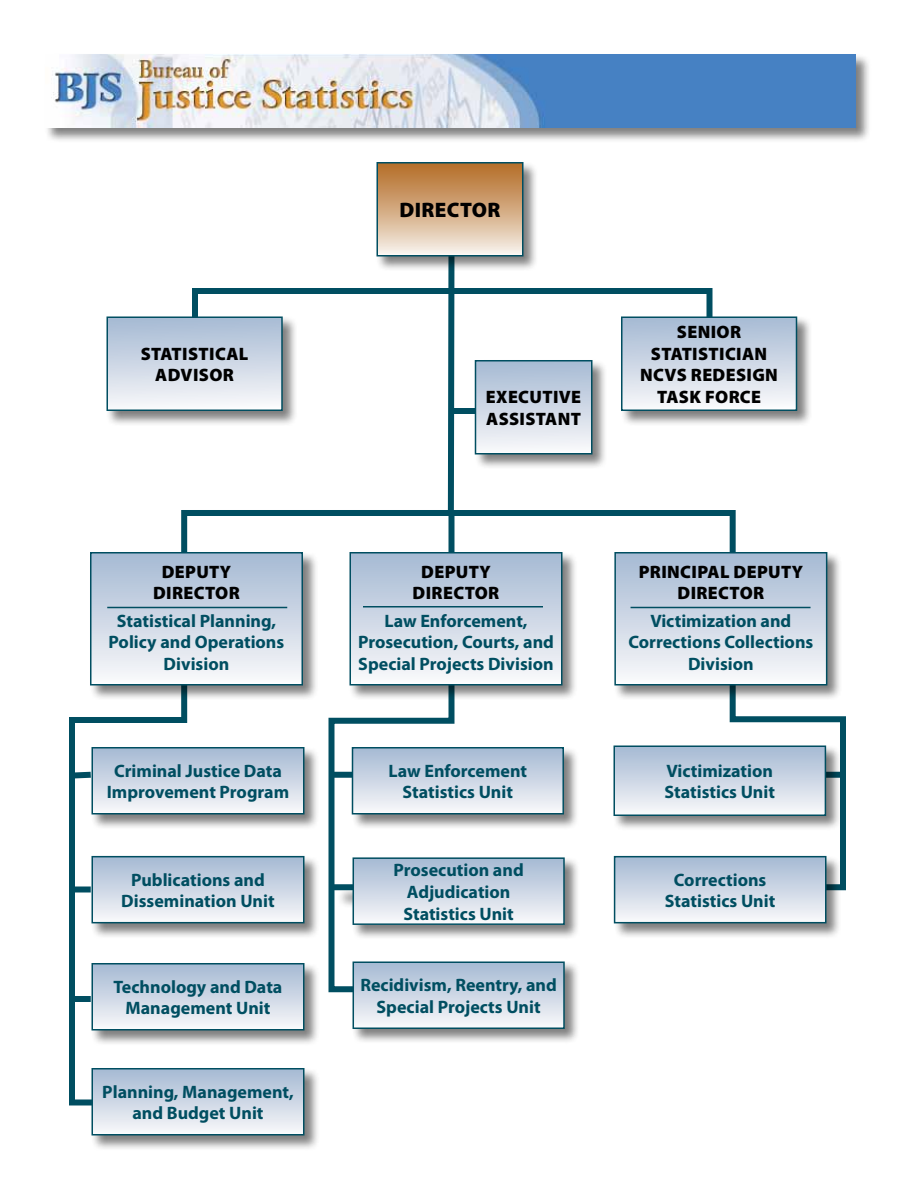
<style>
.page{position:relative;width:900px;height:1200px;background:#fff}
.page>*{position:absolute;margin:0;border:0;box-sizing:border-box;transform-origin:0 0}
.t1{font:900 21px "Myriad Pro";letter-spacing:.02em;color:#000}
.t2{font:700 18px/21.6px "Myriad Pro";color:#004e61;text-align:center}
.t3{font:900 18px/21.6px "Myriad Pro";letter-spacing:.02em;color:#000;text-align:center}
</style>
<div class="page">
<svg style="left:458px;top:510px;width:388px;height:381px"></svg>
<div style="left:818px;top:772px;width:25px;height:6px;background:#004e61"></div>
<div style="left:818px;top:884px;width:28px;height:6px;background:#004e61"></div>
<svg style="left:69px;top:272px;width:389px;height:834px"></svg>
<div style="left:44px;top:53px;width:827px;height:90px;background:#000;opacity:.5"></div>
<img style="left:45px;top:54px;width:811px;height:74px">
<div style="left:376px;top:161px;width:163px;height:111px;background:#000;opacity:.5"></div>
<div style="left:377px;top:163px;width:146px;height:93px;background:linear-gradient(to bottom,#b26922,#f7f0e9)"></div>
<div style="left:376px;top:162px;width:148px;height:94px;border:2px solid #004e61"></div>
<div style="left:91px;top:855px;width:229px;height:84px;background:#000;opacity:.5"></div>
<div style="left:92px;top:857px;width:212px;height:66px;background:linear-gradient(to bottom,#a5b9d3,#f8f7fa)"></div>
<div style="left:92px;top:856px;width:212px;height:67px;border:2px solid #004e61"></div>
<div style="left:91px;top:962px;width:229px;height:84px;background:#000;opacity:.5"></div>
<div style="left:92px;top:964px;width:212px;height:66px;background:linear-gradient(to bottom,#a5b9d3,#f8f7fa)"></div>
<div style="left:92px;top:963px;width:212px;height:67px;border:2px solid #004e61"></div>
<div style="left:91px;top:1067px;width:229px;height:84px;background:#000;opacity:.5"></div>
<div style="left:92px;top:1069px;width:212px;height:66px;background:linear-gradient(to bottom,#a5b9d3,#f8f7fa)"></div>
<div style="left:92px;top:1068px;width:212px;height:68px;border:2px solid #004e61"></div>
<div style="left:91px;top:746px;width:229px;height:84px;background:#000;opacity:.5"></div>
<div style="left:92px;top:748px;width:212px;height:66px;background:linear-gradient(to bottom,#a5b9d3,#f8f7fa)"></div>
<div style="left:92px;top:747px;width:212px;height:67px;border:2px solid #004e61"></div>
<div style="left:351px;top:746px;width:228px;height:84px;background:#000;opacity:.5"></div>
<div style="left:352px;top:748px;width:211px;height:66px;background:linear-gradient(to bottom,#a5b9d3,#f8f7fa)"></div>
<div style="left:352px;top:747px;width:212px;height:67px;border:2px solid #004e61"></div>
<div style="left:613px;top:855px;width:229px;height:84px;background:#000;opacity:.5"></div>
<div style="left:615px;top:857px;width:211px;height:66px;background:linear-gradient(to bottom,#a5b9d3,#f8f7fa)"></div>
<div style="left:614px;top:856px;width:212px;height:67px;border:2px solid #004e61"></div>
<div style="left:352px;top:961px;width:228px;height:83px;background:#000;opacity:.5"></div>
<div style="left:353px;top:962px;width:211px;height:66px;background:linear-gradient(to bottom,#a4b8d2,#f7f7f9)"></div>
<div style="left:353px;top:962px;width:212px;height:67px;border:2px solid #004e61"></div>
<div style="left:352px;top:857px;width:228px;height:83px;background:#000;opacity:.5"></div>
<div style="left:353px;top:858px;width:211px;height:66px;background:linear-gradient(to bottom,#a4b9d2,#f7f7f9)"></div>
<div style="left:353px;top:857px;width:212px;height:68px;border:2px solid #004e61"></div>
<div style="left:613px;top:745px;width:229px;height:87px;background:#000;opacity:.5"></div>
<div style="left:614px;top:746px;width:211px;height:69px;background:linear-gradient(to bottom,#a4b8d2,#f9f8fa)"></div>
<div style="left:614px;top:746px;width:212px;height:70px;border:2px solid #004e61"></div>
<div style="left:89px;top:551px;width:230px;height:150px;background:#000;opacity:.5"></div>
<div style="left:91px;top:553px;width:211px;height:132px;background:linear-gradient(to bottom,#a5b9d2,#f9f9fa)"></div>
<div style="left:90px;top:552px;width:213px;height:134px;border:2px solid #004e61"></div>
<hr style="left:107px;top:607px;width:180px;height:1px;background:#004e61">
<div style="left:349px;top:551px;width:229px;height:150px;background:#000;opacity:.5"></div>
<div style="left:350px;top:553px;width:212px;height:132px;background:linear-gradient(to bottom,#a5b9d3,#f9f9fa)"></div>
<div style="left:350px;top:552px;width:212px;height:134px;border:2px solid #004e61"></div>
<hr style="left:363px;top:606px;width:180px;height:2px;background:#004e61">
<div style="left:614px;top:551px;width:229px;height:150px;background:#000;opacity:.5"></div>
<div style="left:615px;top:553px;width:212px;height:132px;background:linear-gradient(to bottom,#a5b9d3,#f9f9fa)"></div>
<div style="left:614px;top:552px;width:213px;height:134px;border:2px solid #004e61"></div>
<hr style="left:631px;top:607px;width:180px;height:1px;background:#004e61">
<div style="left:452px;top:408px;width:40px;height:6px;background:#004e61"></div>
<div style="left:106px;top:316px;width:192px;height:110px;background:#000;opacity:.5"></div>
<div style="left:107px;top:317px;width:175px;height:93px;background:linear-gradient(to bottom,#a5b9d3,#f9f9fa)"></div>
<div style="left:106px;top:316px;width:177px;height:95px;border:2px solid #004e61"></div>
<div style="left:620px;top:316px;width:193px;height:110px;background:#000;opacity:.5"></div>
<div style="left:622px;top:317px;width:174px;height:93px;background:linear-gradient(to bottom,#a5b9d3,#f9f9fa)"></div>
<div style="left:621px;top:316px;width:176px;height:95px;border:2px solid #004e61"></div>
<div style="left:474px;top:359px;width:134px;height:111px;background:#000;opacity:.5"></div>
<div style="left:476px;top:361px;width:116px;height:93px;background:linear-gradient(to bottom,#a5b9d3,#faf9fa)"></div>
<div style="left:475px;top:360px;width:117px;height:94px;border:2px solid #004e61"></div>
<div style="left:192px;top:288px;width:520px;height:33px;border:6px solid #004e61"></div>
<p class="t3" style="left:141px;top:342px;width:109px">STATISTICAL<br>ADVISOR</p>
<p class="t3" style="left:153px;top:560px;width:88px">DEPUTY<br>DIRECTOR</p>
<p class="t2" style="left:109px;top:609px;width:177px">Statistical Planning,<br>Policy and Operations<br>Division</p>
<p class="t1" style="left:399px;top:196px;width:103px">DIRECTOR</p>
<p class="t3" style="left:677px;top:321px;width:66px">SENIOR</p>
<p class="t3" style="left:651px;top:342px;width:118px">STATISTICIAN</p>
<p class="t3" style="left:640px;top:364px;width:13px">NCV</p>
<p class="t3" style="left:677px;top:364px;width:103px">S REDESIGN</p>
<p class="t3" style="left:486px;top:386px;width:97px">EXECUTIVE</p>
<p class="t3" style="left:657px;top:385px;width:106px">TASK FORCE</p>
<p class="t3" style="left:486px;top:407px;width:12px">ASS</p>
<p class="t3" style="left:520px;top:407px;width:63px">ISTANT</p>
<p class="t3" style="left:413px;top:560px;width:88px">DEPUTY<br>DIRECTOR</p>
<p class="t2" style="left:358px;top:609px;width:197px">Law Enforcement,<br>Prosecution, Courts, and<br>Special Projects Division</p>
<p class="t3" style="left:639px;top:560px;width:166px">PRINCIPAL DEPUTY<br>DIRECTOR</p>
<p class="t2" style="left:628px;top:609px;width:186px">Victimization and<br>Corrections Collections<br>Division</p>
<p class="t2" style="left:107px;top:759px;width:184px">Criminal Justice Data<br>Improvement Program</p>
<p class="t2" style="left:389px;top:759px;width:140px">Law Enforcement<br>Statistics Unit</p>
<p class="t2" style="left:121px;top:868px;width:155px">Publications and<br>Dissemination Unit</p>
<p class="t2" style="left:114px;top:975px;width:170px">Technology and Data<br>Management Unit</p>
<p class="t2" style="left:102px;top:1080px;width:193px">Planning, Management, and Budget Unit</p>
<p class="t2" style="left:394px;top:859px;width:132px">Prosecution and<br>Adjudication<br>Statistics Unit</p>
<p class="t2" style="left:360px;top:974px;width:198px">Recidivism, Reentry, and<br>Special Projects Unit</p>
<p class="t2" style="left:665px;top:759px;width:112px;text-align:left">Victimization<br>Statistics Unit</p>
<p class="t2" style="left:665px;top:868px;width:112px">Corrections<br>Statistics Unit</p>
</div>
